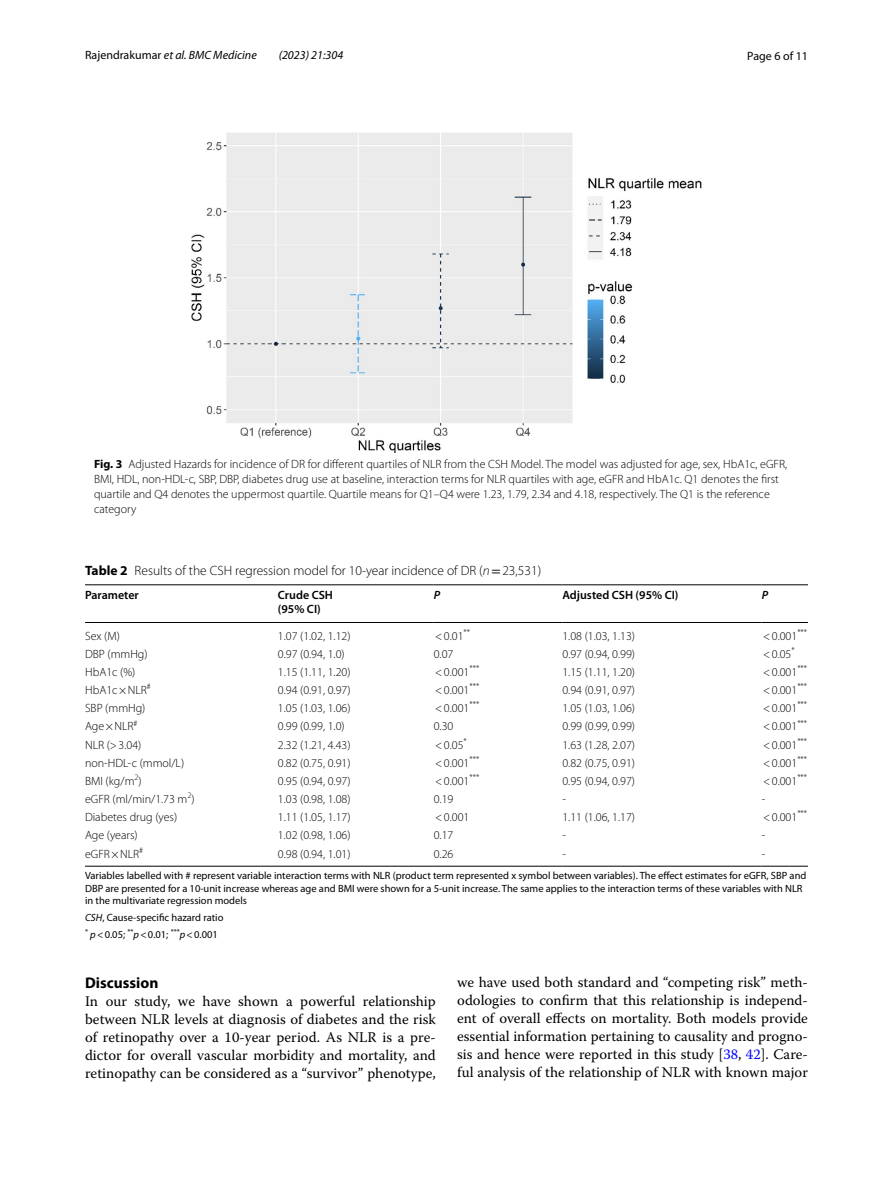
<style>
.page{position:relative;width:893px;height:1187px;background:#fff}
.page>*{position:absolute;margin:0;border:0;box-sizing:border-box;transform-origin:0 0}
.t1{font:700 15.45px "Myriad Pro";color:#000}
.t2{font:14.7px/18px "Warnock Pro";color:#000;text-align:justify}
.t3{font:300 13.5px "Myriad Pro";color:#000}
.t4{font:300 12px/15px "Myriad Pro";color:#000}
.t5{font:600 12px/13.5px "Myriad Pro";color:#000}
.t6{font:italic 12px "Myriad Pro";color:#000}
.t7{font:12px "Myriad Pro";color:#000}
.t8{font:italic 600 12px "Myriad Pro";color:#000}
.t9{font:10.5px/12.8px "Myriad Pro";color:#000}
.s1{font-style:normal}
.s2{font-weight:700}
.s3{font-style:italic}
.s4{font-family:"STIX";font-weight:400}
.s5{color:#00f}
</style>
<div class="page">
<img style="left:191px;top:133px;width:511px;height:320px">
<hr style="left:85px;top:584px;width:193px;height:1px;background:#000">
<hr style="left:85px;top:622px;width:193px;height:1px;background:#000">
<hr style="left:278px;top:584px;width:156px;height:1px;background:#000">
<hr style="left:278px;top:622px;width:156px;height:1px;background:#000">
<hr style="left:434px;top:584px;width:128px;height:1px;background:#000">
<hr style="left:434px;top:622px;width:128px;height:1px;background:#000">
<hr style="left:562px;top:584px;width:200px;height:1px;background:#000">
<hr style="left:562px;top:622px;width:200px;height:1px;background:#000">
<hr style="left:762px;top:584px;width:46px;height:1px;background:#000">
<hr style="left:762px;top:622px;width:46px;height:1px;background:#000">
<hr style="left:85px;top:865px;width:193px;height:1px;background:#000">
<hr style="left:278px;top:865px;width:156px;height:1px;background:#000">
<hr style="left:434px;top:865px;width:128px;height:1px;background:#000">
<hr style="left:562px;top:865px;width:200px;height:1px;background:#000">
<hr style="left:762px;top:865px;width:46px;height:1px;background:#000">
<p class="t6" style="left:85px;top:48px;width:173px"><span class="s1">Rajendrakumar</span> et al. BMC Medicine</p>
<p class="t6" style="left:279px;top:48px;width:66px">(2023) 21:304</p>
<p class="t7" style="left:747px;top:48px;width:62px">Page 6 of 11</p>
<p class="t4" style="left:94px;top:457px;width:695px"><span class="s2">Fig. 3</span> Adjusted Hazards for incidence of DR for different quartiles of NLR from the CSH Model. The model was adjusted for age, sex, HbA1c, eGFR, BMI, HDL, non-HDL-c, SBP, DBP, diabetes drug use at baseline, interaction terms for NLR quartiles with age, eGFR and HbA1c. Q1 denotes the first quartile and Q4 denotes the uppermost quartile. Quartile means for Q1–Q4 were 1.23, 1.79, 2.34 and 4.18, respectively. The Q1 is the reference category</p>
<p class="t3" style="left:85px;top:563px;width:458px"><span class="s2">Table 2</span> Results of the CSH regression model for 10-year incidence of DR (<span class="s3">n</span><span class="s4">=</span>23,531)</p>
<p class="t5" style="left:85px;top:588px;width:55px">Parameter</p>
<p class="t5" style="left:278px;top:588px;width:57px">Crude CSH (95% CI)</p>
<p class="t8" style="left:434px;top:587px;width:8px">P</p>
<p class="t5" style="left:562px;top:588px;width:118px">Adjusted CSH (95% CI)</p>
<p class="t8" style="left:762px;top:587px;width:8px">P</p>
<p class="t4" style="left:85px;top:628px;width:36px">Sex (M)</p>
<p class="t4" style="left:278px;top:628px;width:74px">1.07 (1.02, 1.12)</p>
<p class="t4" style="left:435px;top:628px;width:36px">&lt;0.01<sup>**</sup></p>
<p class="t4" style="left:562px;top:628px;width:74px">1.08 (1.03, 1.13)</p>
<p class="t4" style="left:763px;top:628px;width:46px">&lt;0.001<sup>***</sup></p>
<p class="t4" style="left:85px;top:646px;width:64px">DBP (mmHg)</p>
<p class="t4" style="left:278px;top:646px;width:68px">0.97 (0.94, 1.0)</p>
<p class="t4" style="left:434px;top:646px;width:21px">0.07</p>
<p class="t4" style="left:562px;top:646px;width:74px">0.97 (0.94, 0.99)</p>
<p class="t4" style="left:763px;top:646px;width:33px">&lt;0.05<sup>*</sup></p>
<p class="t4" style="left:85px;top:664px;width:52px">HbA1c (%)</p>
<p class="t4" style="left:278px;top:664px;width:74px">1.15 (1.11, 1.20)</p>
<p class="t4" style="left:435px;top:664px;width:46px">&lt;0.001<sup>***</sup></p>
<p class="t4" style="left:562px;top:664px;width:74px">1.15 (1.11, 1.20)</p>
<p class="t4" style="left:763px;top:664px;width:46px">&lt;0.001<sup>***</sup></p>
<p class="t4" style="left:85px;top:682px;width:67px">HbA1c× -NLR<sup>#</sup></p>
<p class="t4" style="left:278px;top:682px;width:74px">0.94 (0.91, 0.97)</p>
<p class="t4" style="left:435px;top:682px;width:46px">&lt;0.001<sup>***</sup></p>
<p class="t4" style="left:562px;top:682px;width:74px">0.94 (0.91, 0.97)</p>
<p class="t4" style="left:763px;top:682px;width:46px">&lt;0.001<sup>***</sup></p>
<p class="t4" style="left:85px;top:701px;width:62px">SBP (mmHg)</p>
<p class="t4" style="left:278px;top:701px;width:74px">1.05 (1.03, 1.06)</p>
<p class="t4" style="left:435px;top:701px;width:46px">&lt;0.001<sup>***</sup></p>
<p class="t4" style="left:562px;top:701px;width:74px">1.05 (1.03, 1.06)</p>
<p class="t4" style="left:763px;top:701px;width:46px">&lt;0.001<sup>***</sup></p>
<p class="t4" style="left:85px;top:719px;width:54px">Age× -NLR<sup>#</sup></p>
<p class="t4" style="left:278px;top:719px;width:68px">0.99 (0.99, 1.0)</p>
<p class="t4" style="left:434px;top:719px;width:21px">0.30</p>
<p class="t4" style="left:562px;top:719px;width:74px">0.99 (0.99, 0.99)</p>
<p class="t4" style="left:763px;top:719px;width:46px">&lt;0.001<sup>***</sup></p>
<p class="t4" style="left:85px;top:737px;width:58px">NLR (&gt;3.04)</p>
<p class="t4" style="left:278px;top:737px;width:74px">2.32 (1.21, 4.43)</p>
<p class="t4" style="left:435px;top:737px;width:33px">&lt;0.05<sup>*</sup></p>
<p class="t4" style="left:562px;top:737px;width:74px">1.63 (1.28, 2.07)</p>
<p class="t4" style="left:763px;top:737px;width:46px">&lt;0.001<sup>***</sup></p>
<p class="t4" style="left:85px;top:755px;width:101px">non-HDL-c (mmol/L)</p>
<p class="t4" style="left:278px;top:755px;width:74px">0.82 (0.75, 0.91)</p>
<p class="t4" style="left:435px;top:755px;width:46px">&lt;0.001<sup>***</sup></p>
<p class="t4" style="left:562px;top:755px;width:74px">0.82 (0.75, 0.91)</p>
<p class="t4" style="left:763px;top:755px;width:46px">&lt;0.001<sup>***</sup></p>
<p class="t4" style="left:85px;top:773px;width:58px">BMI (kg/m<sup>2</sup>)</p>
<p class="t4" style="left:278px;top:773px;width:74px">0.95 (0.94, 0.97)</p>
<p class="t4" style="left:435px;top:773px;width:46px">&lt;0.001<sup>***</sup></p>
<p class="t4" style="left:562px;top:773px;width:74px">0.95 (0.94, 0.97)</p>
<p class="t4" style="left:763px;top:773px;width:46px">&lt;0.001<sup>***</sup></p>
<p class="t4" style="left:85px;top:791px;width:111px">eGFR (ml/min/1.73 m<sup>2</sup>)</p>
<p class="t4" style="left:278px;top:791px;width:74px">1.03 (0.98, 1.08)</p>
<p class="t4" style="left:434px;top:791px;width:21px">0.19</p>
<p class="t4" style="left:562px;top:791px;width:4px">-</p>
<p class="t4" style="left:762px;top:791px;width:4px">-</p>
<p class="t4" style="left:85px;top:809px;width:94px">Diabetes drug (yes)</p>
<p class="t4" style="left:278px;top:809px;width:74px">1.11 (1.05, 1.17)</p>
<p class="t4" style="left:435px;top:809px;width:36px">&lt;0.001</p>
<p class="t4" style="left:562px;top:809px;width:74px">1.11 (1.06, 1.17)</p>
<p class="t4" style="left:763px;top:809px;width:46px">&lt;0.001<sup>***</sup></p>
<p class="t4" style="left:85px;top:828px;width:54px">Age (years)</p>
<p class="t4" style="left:278px;top:828px;width:74px">1.02 (0.98, 1.06)</p>
<p class="t4" style="left:434px;top:828px;width:21px">0.17</p>
<p class="t4" style="left:562px;top:828px;width:4px">-</p>
<p class="t4" style="left:762px;top:828px;width:4px">-</p>
<p class="t4" style="left:85px;top:846px;width:60px">eGFR× -NLR<sup>#</sup></p>
<p class="t4" style="left:278px;top:846px;width:74px">0.98 (0.94, 1.01)</p>
<p class="t4" style="left:434px;top:846px;width:21px">0.26</p>
<p class="t4" style="left:562px;top:846px;width:4px">-</p>
<p class="t4" style="left:762px;top:846px;width:4px">-</p>
<p class="t9" style="left:85px;top:868px;width:723px">Variables labelled with # represent variable interaction terms with NLR (product term represented x symbol between variables). The effect estimates for eGFR, SBP and<br>DBP are presented for a 10-unit increase whereas age and BMI were shown for a 5-unit increase. The same applies to the interaction terms of these variables with NLR in the multivariate regression models</p>
<p class="t9" style="left:85px;top:909px;width:140px;line-height:17px"><span class="s3">CSH</span>, Cause-specific hazard ratio <sup>*</sup> <span class="s3">p</span>&lt;0.05; <sup>**</sup><span class="s3">p</span>&lt;0.01; <sup>***</sup><span class="s3">p</span>&lt;0.001</p>
<p class="t1" style="left:85px;top:972px;width:75px">Discussion</p>
<p class="t2" style="left:85px;top:991px;width:352px">In our study, we have shown a powerful relationship between NLR levels at diagnosis of diabetes and the risk of retinopathy over a 10-year period. As NLR is a pre&shy;dictor for overall vascular morbidity and mortality, and retinopathy can be considered as a “survivor” phenotype,</p>
<p class="t2" style="left:457px;top:972px;width:352px">we have used both standard and “competing risk” meth&shy;odologies to confirm that this relationship is independ&shy;ent of overall effects on mortality. Both models provide essential information pertaining to causality and progno&shy;sis and hence were reported in this study [<span class="s5">38</span>, <span class="s5">42</span>]. Care&shy;ful analysis of the relationship of NLR with known major</p>
</div>
